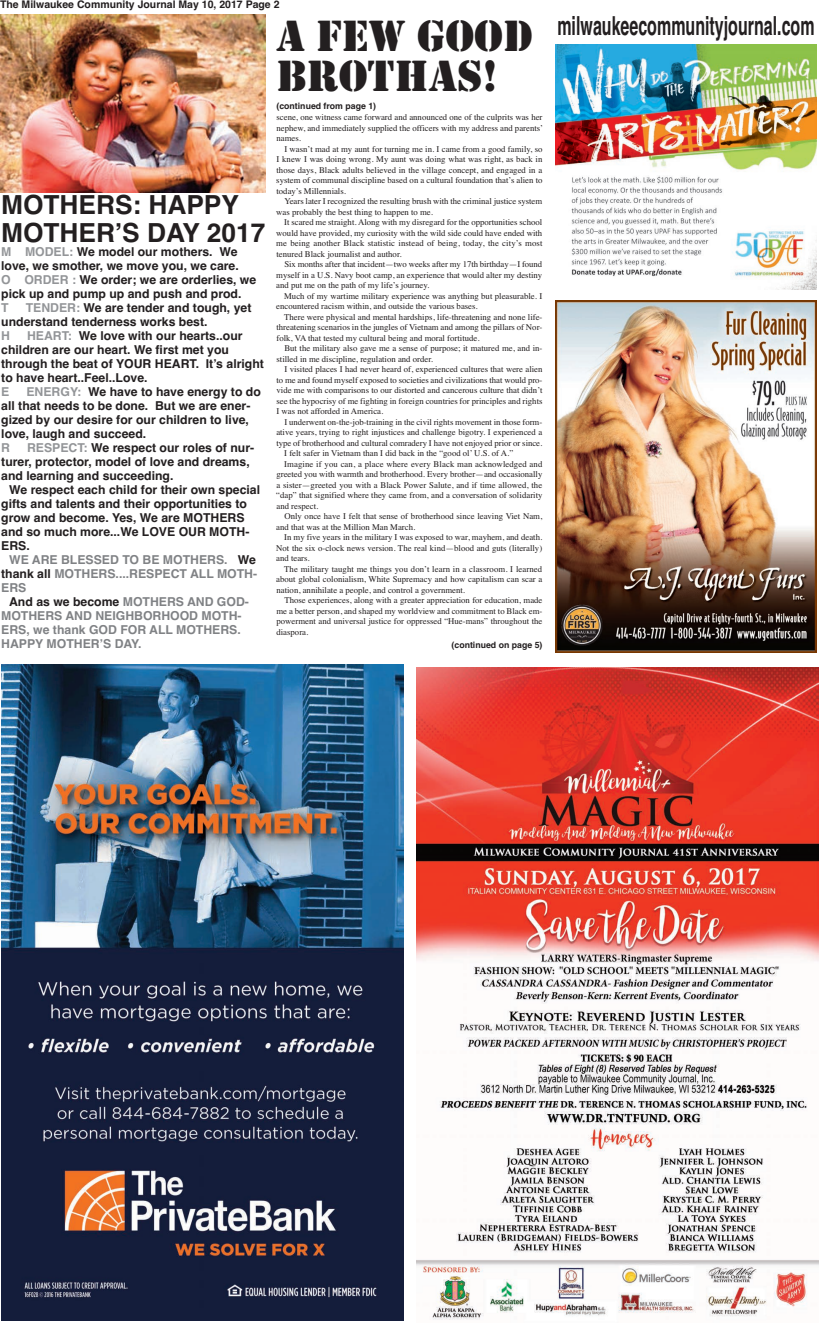
<style>
.page{position:relative;width:819px;height:1323px;background:#fff}
.page>*{position:absolute;margin:0;border:0;box-sizing:border-box;transform-origin:0 0}
.t1{font:45.5px/39.4px "Stencil";color:#231f20}
.t2{font:700 26.25px "Helvetica";color:#231f20;scale:.61 1}
.t3{font:700 26.25px/28px "Helvetica";color:#231f20}
.t4{font:700 12.25px/14px "Helvetica";color:#231f20}
.t5{font:700 12.25px/14px "Helvetica";color:#808285;text-align:justify}
.t6{font:700 12.25px "Helvetica";color:#939598}
.t7{font:700 10.5px "Helvetica";color:#231f20}
.t8{font:8.75px/10.5px "Times";color:#231f20;text-align:justify}
.t9{font:700 8.75px "Helvetica";color:#231f20}
.s1{color:#939598}
.s2{color:#231f20}
</style>
<div class="page">
<img style="left:0;top:14px;width:266px;height:179px">
<div style="left:415px;top:658px;width:404px;height:665px;background:linear-gradient(to right,#fff,#fff)"></div>
<img style="left:417px;top:668px;width:401px;height:655px">
<img style="left:556px;top:44px;width:260px;height:246px">
<img style="left:2px;top:664px;width:402px;height:656px">
<img style="left:556px;top:300px;width:260px;height:352px">
<p class="t7" style="left:0;top:-4px;width:281px">The Milwaukee Community Journal May 10, 2017 Page 2</p>
<h2 class="t3" style="left:1px;top:191px;width:266px">MOTHERS: HAPPY<br>MOTHER’S DAY 2017</h2>
<h3 class="t4" style="left:1px;top:245px;width:257px"><span class="s1">M MODEL:</span> We model our mothers. We love, we smother, we move you, we care.<br><span class="s1">O ORDER :</span> We order; we are orderlies, we pick up and pump up and push and prod.</h3>
<h3 class="t6" style="left:1px;top:298px;width:9px">T</h3>
<h3 class="t4" style="left:1px;top:301px;width:252px;text-indent:25px"><span class="s1">TENDER:</span> We are tender and tough, yet understand tenderness works best.</h3>
<h3 class="t6" style="left:1px;top:326px;width:10px">H</h3>
<h3 class="t4" style="left:1px;top:329px;width:264px;text-indent:26px"><span class="s1">HEART:</span> We love with our hearts..our children are our heart. We first met you through the beat of YOUR HEART. It’s alright to have heart..Feel..Love.</h3>
<h3 class="t6" style="left:1px;top:382px;width:10px">E</h3>
<h3 class="t4" style="left:1px;top:385px;width:261px;text-indent:25px"><span class="s1">ENERGY:</span> We have to have energy to do all that needs to be done. But we are ener&shy;gized by our desire for our children to live, love, laugh and succeed.</h3>
<h3 class="t6" style="left:1px;top:438px;width:10px">R</h3>
<h3 class="t4" style="left:1px;top:441px;width:254px;text-indent:26px"><span class="s1">RESPECT:</span> We respect our roles of nur&shy;turer, protector, model of love and dreams, and learning and succeeding.</h3>
<h3 class="t4" style="left:1px;top:483px;width:260px;text-indent:8px">We respect each child for their own special gifts and talents and their opportunities to grow and become. Yes, We are MOTHERS and so much more...We LOVE OUR MOTH-<br>ERS.</h3>
<h3 class="t5" style="left:1px;top:553px;width:257px;text-indent:8px">WE ARE BLESSED TO BE MOTHERS. <span class="s2">We thank all</span> MOTHERS....RESPECT ALL MOTH-ERS</h3>
<h3 class="t5" style="left:1px;top:595px;width:249px;text-align:left;text-indent:8px"><span class="s2">And as we become</span> MOTHERS AND GOD-<br>MOTHERS AND NEIGHBORHOOD MOTH-<br>ERS, we thank GOD FOR ALL MOTHERS.<br>HAPPY MOTHER’S DAY.</h3>
<h1 class="t1" style="left:277px;top:17px;width:258px">A FEW GOOD<br>BROTHAS!</h1>
<p class="t9" style="left:277px;top:99px;width:101px">(continued from page 1)</p>
<p class="t8" style="left:277px;top:111px;width:268px">scene, one witness came forward and announced one of the culprits was her nephew, and immediately supplied the officers with my address and parents’ names.</p>
<p class="t8" style="left:276px;top:143px;width:268px;text-indent:8px">I wasn’t mad at my aunt for turning me in. I came from a good family, so I knew I was doing wrong. My aunt was doing what was right, as back in those days, Black adults believed in the village concept, and engaged in a system of communal discipline based on a cultural foundation that’s alien to today’s Millennials.</p>
<p class="t8" style="left:276px;top:195px;width:267px;text-indent:8px">Years later I recognized the resulting brush with the criminal justice system was probably the best thing to happen to me.</p>
<p class="t8" style="left:276px;top:216px;width:268px;text-indent:8px">It scared me straight. Along with my disregard for the opportunities school would have provided, my curiosity with the wild side could have ended with me being another Black statistic instead of being, today, the city’s most tenured Black journalist and author.</p>
<p class="t8" style="left:276px;top:258px;width:267px;text-indent:8px">Six months after that incident—two weeks after my 17th birthday—I found myself in a U.S. Navy boot camp, an experience that would alter my destiny and put me on the path of my life’s journey.</p>
<p class="t8" style="left:276px;top:290px;width:267px;text-indent:8px">Much of my wartime military experience was anything but pleasurable. I encountered racism within, and outside the various bases.</p>
<p class="t8" style="left:276px;top:311px;width:267px;text-indent:8px">There were physical and mental hardships, life-threatening and none life&shy;threatening scenarios in the jungles of Vietnam and among the pillars of Nor&shy;folk, VA that tested my cultural being and moral fortitude.</p>
<p class="t8" style="left:276px;top:342px;width:267px;text-indent:8px">But the military also gave me a sense of purpose; it matured me, and in&shy;stilled in me discipline, regulation and order.</p>
<p class="t8" style="left:276px;top:363px;width:268px;text-indent:8px">I visited places I had never heard of, experienced cultures that were alien to me and found myself exposed to societies and civilizations that would pro&shy;vide me with comparisons to our distorted and cancerous culture that didn’t see the hypocrisy of me fighting in foreign countries for principles and rights I was not afforded in America.</p>
<p class="t8" style="left:284px;top:416px;width:259px">I underwent on-the-job-training in the civil rights movement in those form-</p>
<p class="t8" style="left:276px;top:426px;width:267px">ative years, trying to right injustices and challenge bigotry. I experienced a</p>
<p class="t8" style="left:276px;top:437px;width:268px">type of brotherhood and cultural comradery I have not enjoyed prior or since.</p>
<p class="t8" style="left:284px;top:447px;width:231px">I felt safer in Vietnam than I did back in the “good ol’ U.S. of A.”</p>
<p class="t8" style="left:284px;top:458px;width:260px">Imagine if you can, a place where every Black man acknowledged and</p>
<p class="t8" style="left:276px;top:468px;width:268px">greeted you with warmth and brotherhood. Every brother—and occasionally</p>
<p class="t8" style="left:276px;top:479px;width:267px">a sister—greeted you with a Black Power Salute, and if time allowed, the</p>
<p class="t8" style="left:276px;top:489px;width:268px">“dap” that signified where they came from, and a conversation of solidarity</p>
<p class="t8" style="left:277px;top:500px;width:43px">and respect.</p>
<p class="t8" style="left:284px;top:510px;width:259px">Only once have I felt that sense of brotherhood since leaving Viet Nam,</p>
<p class="t8" style="left:276px;top:521px;width:141px">and that was at the Million Man March.</p>
<p class="t8" style="left:284px;top:531px;width:260px">In my five years in the military I was exposed to war, mayhem, and death.</p>
<p class="t8" style="left:276px;top:542px;width:268px">Not the six o-clock news version. The real kind—blood and guts (literally)</p>
<p class="t8" style="left:276px;top:552px;width:35px">and tears.</p>
<p class="t8" style="left:284px;top:563px;width:260px">The military taught me things you don’t learn in a classroom. I learned</p>
<p class="t8" style="left:276px;top:573px;width:268px">about global colonialism, White Supremacy and how capitalism can scar a</p>
<p class="t8" style="left:277px;top:584px;width:190px">nation, annihilate a people, and control a government.</p>
<p class="t8" style="left:284px;top:594px;width:260px">Those experiences, along with a greater appreciation for education, made</p>
<p class="t8" style="left:277px;top:605px;width:268px">me a better person, and shaped my worldview and commitment to Black em-</p>
<p class="t8" style="left:277px;top:615px;width:267px">powerment and universal justice for oppressed “Hue-mans” throughout the</p>
<p class="t8" style="left:277px;top:626px;width:33px">diaspora.</p>
<p class="t9" style="left:452px;top:638px;width:92px">(continued on page 5)</p>
<h2 class="t2" style="left:557px;top:4px;width:423px">milwaukeecommunityjournal.com</h2>
</div>
